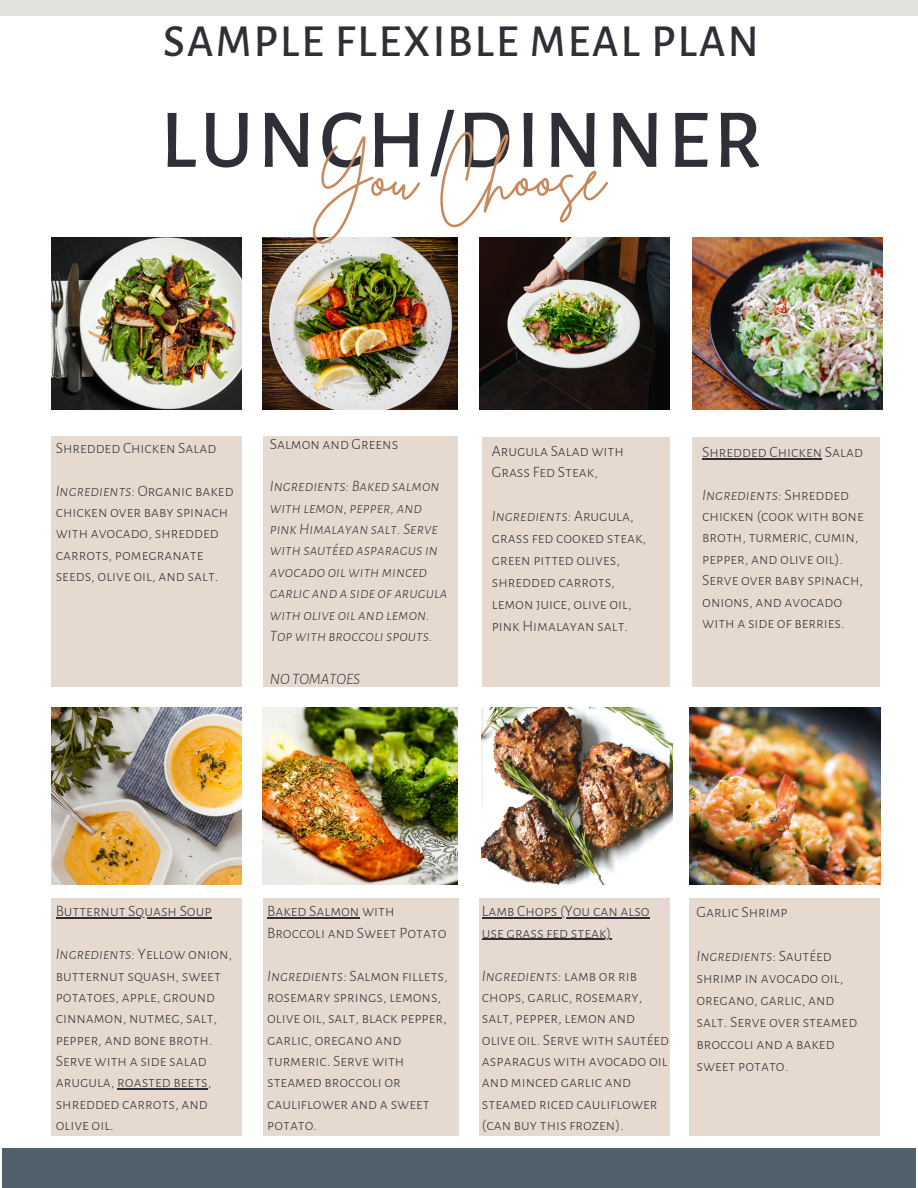
<style>
.page{position:relative;width:918px;height:1188px;background:#fff}
.page>*{position:absolute;margin:0;border:0;box-sizing:border-box;transform-origin:0 0}
.t1{font:500 84px "Alegreya Sans SC";letter-spacing:.05em;color:#2f3037}
.t2{font:66px "Brittany Signature";color:#c78a5d}
.t3{font:500 45px "Alegreya Sans SC";letter-spacing:.05em;color:#2f3037}
.t4{font:300 15.9px/21.3px "Alegreya Sans SC";color:#2f3037}
.t5{font:italic 300 15.9px/21.3px "Alegreya Sans SC";color:#2f3037}
.s1{font-style:italic}
</style>
<div class="page">
<div style="left:2px;top:1148px;width:914px;height:40px;background:#51606b"></div>
<div style="left:0;top:0;width:918px;height:16px;background:#e3e2dd"></div>
<div style="left:51px;top:436px;width:190px;height:251px;background:#e6d9cf"></div>
<img style="left:51px;top:237px;width:190px;height:172px">
<div style="left:263px;top:436px;width:194px;height:251px;background:#e6d9cf"></div>
<img style="left:263px;top:237px;width:194px;height:172px">
<div style="left:482px;top:438px;width:188px;height:249px;background:#e6d9cf"></div>
<img style="left:479px;top:237px;width:191px;height:172px">
<div style="left:51px;top:898px;width:190px;height:238px;background:#e6d9cf"></div>
<img style="left:51px;top:707px;width:190px;height:178px">
<div style="left:263px;top:898px;width:196px;height:238px;background:#e6d9cf"></div>
<img style="left:263px;top:707px;width:194px;height:178px">
<div style="left:479px;top:898px;width:191px;height:238px;background:#e6d9cf"></div>
<img style="left:482px;top:707px;width:190px;height:178px">
<img style="left:692px;top:237px;width:191px;height:172px">
<img style="left:690px;top:707px;width:190px;height:178px">
<div style="left:692px;top:438px;width:188px;height:249px;background:#e6d9cf"></div>
<div style="left:690px;top:898px;width:190px;height:238px;background:#e6d9cf"></div>
<hr style="left:56px;top:918px;width:156px;height:1px;background:#2f3037">
<hr style="left:117px;top:1089px;width:91px;height:1px;background:#2f3037">
<hr style="left:482px;top:918px;width:168px;height:1px;background:#2f3037">
<hr style="left:482px;top:939px;width:129px;height:1px;background:#2f3037">
<hr style="left:702px;top:458px;width:120px;height:1px;background:#2f3037">
<hr style="left:267px;top:918px;width:92px;height:1px;background:#2f3037">
<h3 class="t3" style="left:163px;top:16px;width:597px">SAMPLE FLEXIBLE MEAL PLAN</h3>
<h1 class="t1" style="left:161px;top:91px;width:602px">LUN<sub>Y</sub>CH/DINNER</h1>
<h2 class="t2" style="left:372px;top:134px;width:234px">ou Choose</h2>
<p class="t4" style="left:56px;top:438px;width:162px">Shredded Chicken Salad</p>
<p class="t4" style="left:56px;top:480px;width:179px"><span class="s1">Ingredients:</span>Organic baked chicken over baby spinach with avocado, shredded carrots, pomegranate seeds, olive oil, and salt.</p>
<p class="t4" style="left:270px;top:433px;width:130px">Salmon and Greens</p>
<p class="t5" style="left:270px;top:476px;width:179px">Ingredients: Baked salmon with lemon, pepper, and pinkHimalayan salt. Serve with sautéed asparagusin avocado oil withminced garlic and a side of arugula with olive oil and lemon.<br>Top with broccolispouts.</p>
<p class="t5" style="left:270px;top:668px;width:92px">NO TOMATOES</p>
<p class="t4" style="left:492px;top:440px;width:134px;line-height:21.9px">Arugula Salad with<br>Grass Fed Steak,</p>
<p class="t4" style="left:492px;top:506px;width:156px;line-height:21.9px"><span class="s1">Ingredients:</span> Arugula, grass fed cooked steak, green pitted olives, shredded carrots, lemon juice, olive oil, pink Himalayan salt.</p>
<p class="t4" style="left:702px;top:441px;width:162px">Shredded Chicken Salad</p>
<p class="t4" style="left:702px;top:484px;width:163px"><span class="s1">Ingredients:</span> Shredded chicken (cook with bone broth, turmeric, cumin, pepper, and olive oil).<br>Serve over baby spinach, onions, and avocado with a side of berries.</p>
<p class="t4" style="left:56px;top:901px;width:157px">Butternut Squash Soup</p>
<p class="t4" style="left:56px;top:944px;width:178px"><span class="s1">Ingredients:</span> Yellow onion, butternut squash, sweet potatoes, apple, ground cinnamon, nutmeg, salt, pepper, and bone broth.<br>Serve with a side salad arugula, roasted beets, shredded carrots, and olive oil.</p>
<p class="t4" style="left:267px;top:901px;width:181px">Baked Salmon with<br>Broccoli and Sweet Potato</p>
<p class="t4" style="left:267px;top:965px;width:182px"><span class="s1">Ingredients:</span> Salmon fillets, rosemary springs, lemons, olive oil, salt, black pepper, garlic, oregano and turmeric. Serve with steamed broccoli or cauliflower and a sweet potato.</p>
<p class="t4" style="left:482px;top:901px;width:169px">Lamb Chops (You can also use grass fed steak)</p>
<p class="t4" style="left:482px;top:965px;width:189px"><span class="s1">Ingredients:</span> lamb or rib chops, garlic, rosemary, salt, pepper, lemon and olive oil. Serve with sautéed asparagus with avocado oil and minced garlic and steamed riced cauliflower (can buy this frozen).</p>
<p class="t4" style="left:696px;top:902px;width:93px">Garlic Shrimp</p>
<p class="t4" style="left:696px;top:945px;width:162px;line-height:21.9px"><span class="s1">Ingredients</span>: Sautéed shrimp in avocado oil, oregano, garlic, and salt. Serve over steamed broccoli and a baked sweet potato.</p>
</div>
